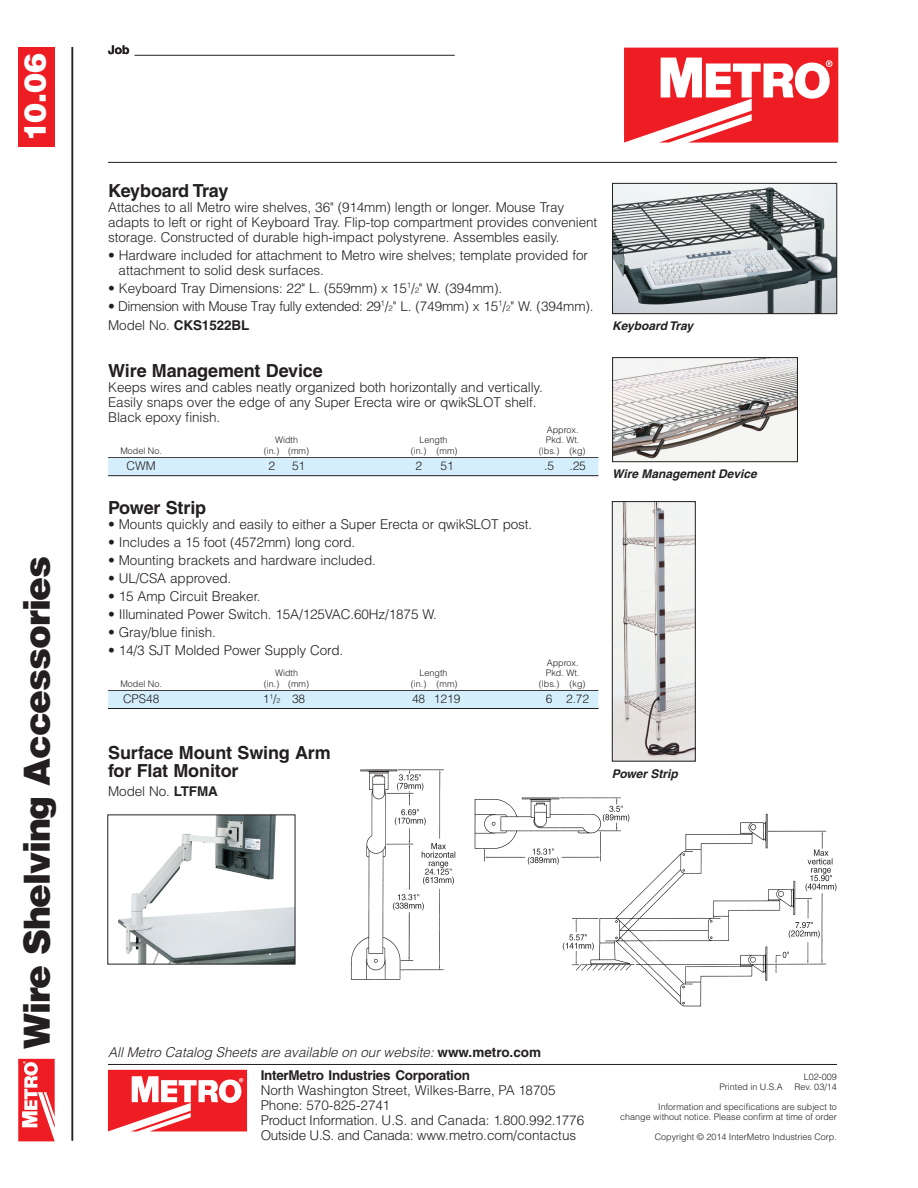
<style>
.page{position:relative;width:918px;height:1188px;background:#fff}
.page>*{position:absolute;margin:0;border:0;box-sizing:border-box;transform-origin:0 0}
.t1{font:900 36px "Helvetica";letter-spacing:-.035em;color:#231f20}
.t2{font:900 30px "Helvetica";color:#fff}
.t3{font:700 18px/18px "Helvetica";letter-spacing:-.01em;color:#231f20}
.t4{font:300 13.5px/15px "Helvetica";letter-spacing:-.01em;color:#231f20}
.t5{font:300 13.5px/19.5px "Helvetica";letter-spacing:-.03em;color:#231f20}
.t6{font:italic 300 13.5px "Helvetica";color:#231f20}
.t7{font:700 13.5px "Helvetica";letter-spacing:-.02em;color:#231f20}
.t8{font:700 12px "Helvetica";color:#231f20}
.t9{font:italic 700 12px "Helvetica";color:#231f20}
.t10{font:300 12px "Helvetica";letter-spacing:-.01em;color:#231f20}
.t11{font:300 9px/10.5px "Helvetica";color:#231f20;text-align:right}
.s1{font-size:7.8px}
.s2{font-weight:700}
.s3{font-size:7.05px}
.s4{font-weight:700;font-style:normal}
</style>
<div class="page">
<div style="left:18px;top:47px;width:37px;height:100px;background:#ee1d23"></div>
<hr style="left:72px;top:47px;width:1px;height:1094px;background:#231f20">
<svg style="left:18px;top:1059px;width:37px;height:82px"></svg>
<svg style="left:624px;top:48px;width:214px;height:95px"></svg>
<hr style="left:108px;top:162px;width:729px;height:1px;background:#231f20">
<hr style="left:108px;top:1064px;width:729px;height:1px;background:#231f20">
<svg style="left:108px;top:1070px;width:139px;height:61px"></svg>
<img style="left:614px;top:185px;width:221px;height:127px">
<div style="left:612px;top:183px;width:225px;height:131px;border:1px solid #231f20"></div>
<img style="left:614px;top:359px;width:182px;height:101px">
<div style="left:612px;top:357px;width:186px;height:105px;border:1px solid #231f20"></div>
<img style="left:614px;top:503px;width:80px;height:257px">
<div style="left:612px;top:501px;width:84px;height:261px;border:1px solid #231f20"></div>
<img style="left:118px;top:816px;width:175px;height:146px">
<hr style="left:108px;top:457px;width:490px;height:1px;background:#231f20">
<div style="left:108px;top:458px;width:490px;height:18px;background:#d4effb"></div>
<hr style="left:108px;top:475px;width:490px;height:1px;background:#231f20">
<hr style="left:108px;top:690px;width:490px;height:1px;background:#231f20">
<div style="left:108px;top:691px;width:490px;height:18px;background:#d4effb"></div>
<hr style="left:108px;top:708px;width:490px;height:1px;background:#231f20">
<img style="left:562px;top:813px;width:275px;height:194px">
<img style="left:350px;top:769px;width:106px;height:211px">
<div style="left:471px;top:793px;width:167px;height:81px;background:#fff"></div>
<img style="left:474px;top:797px;width:156px;height:68px">
<h2 class="t2" style="left:15px;top:141px;width:89px;rotate:-90deg">10.06</h2>
<h1 class="t1" style="left:14px;top:1049px;width:494px;rotate:-90deg">Wire Shelving Accessories</h1>
<p class="t8" style="left:108px;top:43px;width:348px">Job ________________________________________________</p>
<h3 class="t3" style="left:108px;top:181px;width:122px">Keyboard Tray</h3>
<p class="t4" style="left:108px;top:199px;width:491px">Attaches to all Metro wire shelves, 36" (914mm) length or longer. Mouse Tray adapts to left or right of Keyboard Tray. Flip-top compartment provides convenient storage. Constructed of durable high-impact polystyrene. Assembles easily.</p>
<p class="t4" style="left:119px;top:247px;width:471px;text-indent:-11px">• Hardware included for attachment to Metro wire shelves; template provided for attachment to solid desk surfaces.</p>
<p class="t4" style="left:108px;top:280px;width:396px">• Keyboard Tray Dimensions: 22" L. (559mm) x 15<sup>1</sup>/<span class="s1">2</span>" W. (394mm).</p>
<p class="t5" style="left:108px;top:296px;width:487px">• Dimension with Mouse Tray fully extended: 29<sup>1</sup>/<span class="s1">2</span>" L. (749mm) x 15<sup>1</sup>/<span class="s1">2</span>" W. (394mm).<br>Model No. <span class="s2">CKS1522BL</span></p>
<h3 class="t3" style="left:108px;top:361px;width:216px">Wire Management Device</h3>
<p class="t4" style="left:108px;top:379px;width:436px">Keeps wires and cables neatly organized both horizontally and vertically.<br>Easily snaps over the edge of any Super Erecta wire or qwikSLOT shelf.<br>Black epoxy finish.</p>
<p class="t11" style="left:547px;top:424px;width:33px">Approx.</p>
<p class="t11" style="left:275px;top:435px;width:25px">Width</p>
<p class="t11" style="left:420px;top:435px;width:30px">Length</p>
<p class="t11" style="left:546px;top:435px;width:35px">Pkd. Wt.</p>
<p class="t11" style="left:120px;top:446px;width:43px">Model No.</p>
<p class="t11" style="left:264px;top:446px;width:47px">(in.) (mm)</p>
<p class="t11" style="left:411px;top:446px;width:48px">(in.) (mm)</p>
<p class="t11" style="left:539px;top:446px;width:48px">(lbs.) (kg)</p>
<p class="t10" style="left:108px;top:459px;width:49px">CWM</p>
<p class="t10" style="left:268px;top:459px;width:8px">2</p>
<p class="t10" style="left:292px;top:459px;width:15px">51</p>
<p class="t10" style="left:415px;top:459px;width:8px">2</p>
<p class="t10" style="left:441px;top:459px;width:15px">51</p>
<p class="t10" style="left:544px;top:459px;width:11px">.5</p>
<p class="t10" style="left:569px;top:459px;width:18px">.25</p>
<h3 class="t3" style="left:108px;top:498px;width:100px">Power Strip</h3>
<p class="t4" style="left:108px;top:516px;width:426px">• Mounts quickly and easily to either a Super Erecta or qwikSLOT post.</p>
<p class="t4" style="left:108px;top:534px;width:249px">• I ncludes a 15 foot (4572mm) long cord.</p>
<p class="t4" style="left:108px;top:552px;width:269px">• Mounting brackets and hardware included.</p>
<p class="t4" style="left:108px;top:570px;width:125px">• UL/CSA approved.</p>
<p class="t4" style="left:108px;top:588px;width:154px">• 15 Amp Circuit Breaker.</p>
<p class="t4" style="left:108px;top:606px;width:330px">• I lluminated Power Switch. 15A/125VAC.60Hz/1875 W.</p>
<p class="t4" style="left:108px;top:624px;width:109px">• Gray/blue finish.</p>
<p class="t4" style="left:108px;top:642px;width:237px">• 14/3 SJT Molded Power Supply Cord.</p>
<p class="t11" style="left:547px;top:657px;width:33px">Approx.</p>
<p class="t11" style="left:275px;top:668px;width:25px">Width</p>
<p class="t11" style="left:420px;top:668px;width:30px">Length</p>
<p class="t11" style="left:546px;top:668px;width:35px">Pkd. Wt.</p>
<p class="t11" style="left:120px;top:678px;width:43px">Model No.</p>
<p class="t11" style="left:264px;top:678px;width:47px">(in.) (mm)</p>
<p class="t11" style="left:411px;top:678px;width:48px">(in.) (mm)</p>
<p class="t11" style="left:539px;top:678px;width:48px">(lbs.) (kg)</p>
<p class="t10" style="left:108px;top:692px;width:53px">C PS48</p>
<p class="t10" style="left:263px;top:692px;width:44px">1<sup>1</sup>/<span class="s3">2</span> 38</p>
<p class="t10" style="left:412px;top:692px;width:50px">48 1219</p>
<p class="t10" style="left:546px;top:692px;width:45px">6 2.72</p>
<p class="t9" style="left:612px;top:318px;width:83px">Keyboard Tray</p>
<p class="t9" style="left:612px;top:467px;width:146px">Wire Management Device</p>
<h3 class="t3" style="left:108px;top:743px;width:224px">Surface Mount Swing Arm for Flat Monitor</h3>
<p class="t4" style="left:108px;top:783px;width:111px">Model No. <span class="s2">LTFMA</span></p>
<p class="t9" style="left:612px;top:766px;width:68px">Power Strip</p>
<p class="t6" style="left:108px;top:1044px;width:435px">All Metro Catalog Sheets are available on our website: <span class="s4">www.metro.com</span></p>
<p class="t7" style="left:261px;top:1067px;width:211px">InterMetro Industries Corporation</p>
<p class="t4" style="left:261px;top:1082px;width:325px">North Washington Street, Wilkes-Barre, PA 18705<br>Phone: 570-825-2741<br>Product I nformation. U.S. and Canada: 1.800.992.1776<br>Outside U.S. and Canada: www.metro.com/contactus</p>
<p class="t11" style="left:719px;top:1071px;width:119px">L02-009<br>Printed in U.S.A Rev. 03/14</p>
<p class="t11" style="left:620px;top:1101px;width:218px">I nformation and specifications are subject to<br>change without notice. Please confirm at time of order</p>
<p class="t11" style="left:655px;top:1131px;width:184px">Copyright © 2014 I nterMetro I ndustries Corp.</p>
</div>
